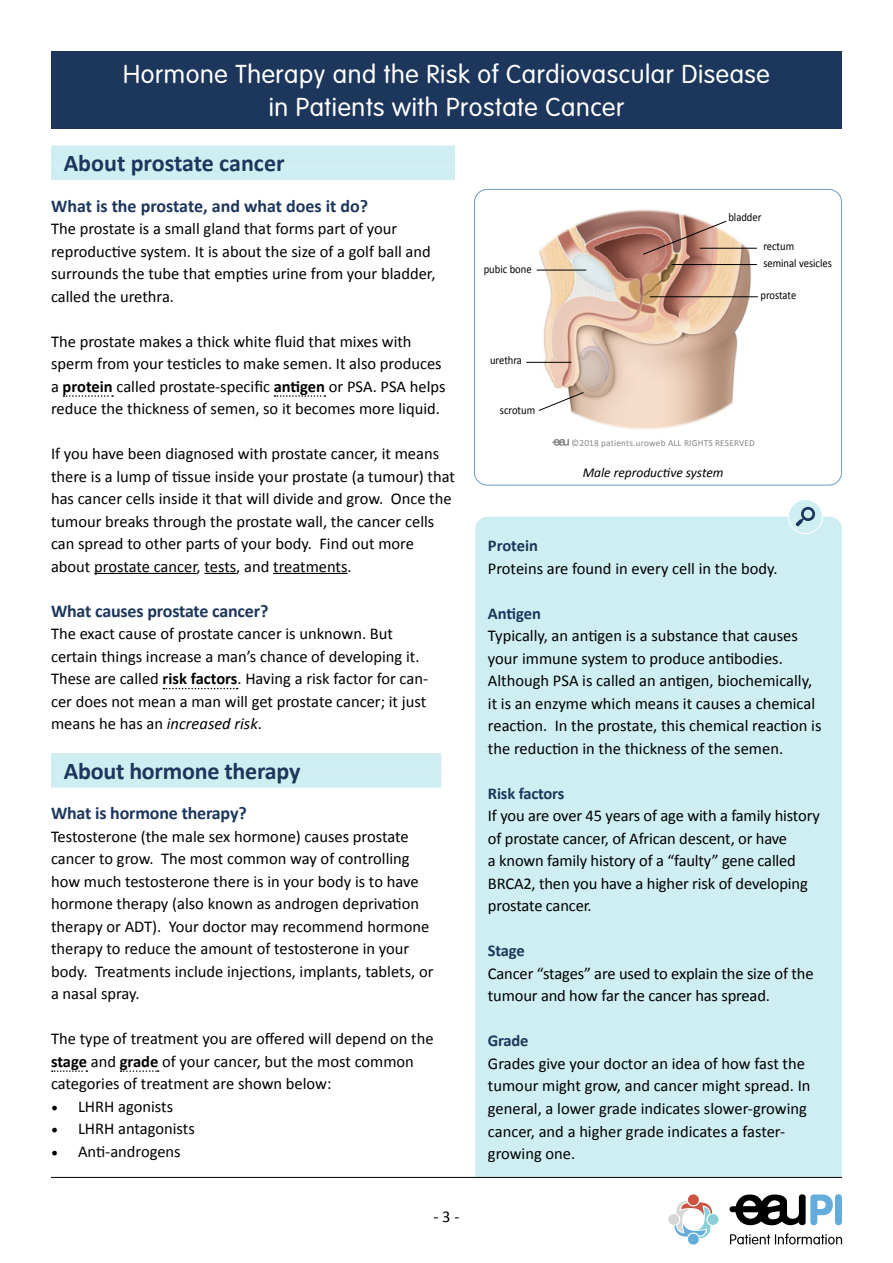
<style>
.page{position:relative;width:893px;height:1263px;background:#fff}
.page>*{position:absolute;margin:0;border:0;box-sizing:border-box;transform-origin:0 0}
.t1{font:300 25.5px/33px "VAG Rounded";letter-spacing:.025em;color:#fff;text-align:center}
.kop_met_lijn{font:700 24px "Calibri";letter-spacing:-.01em;color:#1c365c}
.t2{font:700 18px "Calibri";letter-spacing:-.01em;color:#1c365c}
.t3{font:16.5px/22.5px "Calibri";color:#000}
.t4{font:700 16.5px "Calibri";letter-spacing:-.01em;color:#1c365c}
.t5{font:italic 13.5px "Calibri";color:#000}
.t6{font:11.7px "Calibri";color:#000;scale:.9 1}
.t7{font:9.3px "Calibri";letter-spacing:.02em;color:#878787}
.s1{font-weight:700}
.s2{font-style:italic}
.s3{font-family:"Minion Pro";font-size:18px}
</style>
<div class="page">
<svg style="left:730px;top:1233px;width:112px;height:11px"></svg>
<svg style="left:729px;top:1194px;width:104px;height:32px"></svg>
<div style="left:835px;top:1194px;width:7px;height:31px;background:#63acdc;border-radius:4px"></div>
<svg style="left:668px;top:1194px;width:50px;height:50px"></svg>
<div style="left:51px;top:146px;width:404px;height:21px;background:#cfeef1"></div>
<div style="left:51px;top:167px;width:404px;height:13px;background:#cfeef1"></div>
<svg style="left:63px;top:395px;width:50px;height:2px"></svg>
<svg style="left:275px;top:395px;width:50px;height:2px"></svg>
<hr style="left:94px;top:573px;width:103px;height:1px;background:#000">
<hr style="left:204px;top:573px;width:32px;height:1px;background:#000">
<hr style="left:273px;top:573px;width:75px;height:1px;background:#000">
<svg style="left:163px;top:688px;width:75px;height:1px"></svg>
<div style="left:51px;top:753px;width:390px;height:21px;background:#cfeef1"></div>
<div style="left:51px;top:774px;width:390px;height:14px;background:#cfeef1"></div>
<svg style="left:52px;top:1070px;width:35px;height:2px"></svg>
<svg style="left:121px;top:1070px;width:38px;height:2px"></svg>
<div style="left:51px;top:51px;width:791px;height:77px;background:#1c365c"></div>
<div style="left:475px;top:516px;width:367px;height:661px;background:#cfeef1"></div>
<div style="left:788px;top:499px;width:34px;height:35px;background:#cfeef1;border-radius:50%"></div>
<div style="left:788px;top:499px;width:35px;height:35px;border:1px solid #fff;border-radius:50%"></div>
<svg style="left:796px;top:507px;width:19px;height:19px"></svg>
<div style="left:474px;top:189px;width:368px;height:296px;border:1px solid #699cc7;border-radius:13px"></div>
<hr style="left:51px;top:1177px;width:791px;height:1px;background:#000">
<img style="left:535px;top:209px;width:220px;height:221px">
<svg style="left:642px;top:220px;width:85px;height:35px;background:#b8897a"></svg>
<svg style="left:538px;top:391px;width:46px;height:21px"></svg>
<hr style="left:526px;top:362px;width:45px;height:1px;background:#000">
<hr style="left:537px;top:270px;width:49px;height:1px;background:#000">
<hr style="left:650px;top:296px;width:108px;height:1px;background:#000">
<hr style="left:700px;top:248px;width:57px;height:1px;background:#000">
<hr style="left:672px;top:264px;width:85px;height:1px;background:#000">
<svg style="left:552px;top:439px;width:17px;height:7px"></svg>
<p class="t1" style="left:123px;top:57px;width:648px">Hormone Therapy and the Risk of Cardiovascular Disease in Patients with Prostate Cancer</p>
<p class="kop_met_lijn" style="left:64px;top:148px;width:222px">About prostate cancer</p>
<p class="t2" style="left:51px;top:194px;width:319px">What is the prostate, and what does it do?</p>
<p class="t3" style="left:51px;top:216px;width:386px">The prostate is a small gland that forms part of your reproductive system. It is about the size of a golf ball and surrounds the tube that empties urine from your bladder, called the urethra.</p>
<p class="t3" style="left:51px;top:329px;width:396px">The prostate makes a thick white fluid that mixes with sperm from your testicles to make semen. It also produces a <span class="s1">protein</span> called prostate-specific <span class="s1">antigen</span> or PSA. PSA helps reduce the thickness of semen, so it becomes more liquid.</p>
<p class="t3" style="left:51px;top:441px;width:405px">If you have been diagnosed with prostate cancer, it means there is a lump of tissue inside your prostate (a tumour) that has cancer cells inside it that will divide and grow. Once the tumour breaks through the prostate wall, the cancer cells can spread to other parts of your body. Find out more about prostate cancer, tests, and treatments.</p>
<p class="t2" style="left:51px;top:599px;width:219px">What causes prostate cancer?</p>
<p class="t3" style="left:51px;top:621px;width:378px">The exact cause of prostate cancer is unknown. But certain things increase a man’s chance of developing it.<br>These are called <span class="s1">risk factors</span>. Having a risk factor for can&shy;cer does not mean a man will get prostate cancer; it just means he has an <span class="s2">increased risk</span>.</p>
<p class="kop_met_lijn" style="left:64px;top:756px;width:238px">About hormone therapy</p>
<p class="t2" style="left:51px;top:802px;width:197px">What is hormone therapy?</p>
<p class="t3" style="left:51px;top:824px;width:384px">Testosterone (the male sex hormone) causes prostate cancer to grow. The most common way of controlling how much testosterone there is in your body is to have hormone therapy (also known as androgen deprivation therapy or ADT). Your doctor may recommend hormone therapy to reduce the amount of testosterone in your body. Treatments include injections, implants, tablets, or a nasal spray.</p>
<p class="t3" style="left:51px;top:1026px;width:384px">The type of treatment you are offered will depend on the <span class="s1">stage</span> and <span class="s1">grade</span> of your cancer, but the most common categories of treatment are shown below:</p>
<p class="t3" style="left:51px;top:1094px;width:124px"><span class="s3">•</span> LHRH agonists</p>
<p class="t3" style="left:51px;top:1116px;width:145px"><span class="s3">•</span> LHRH antagonists</p>
<p class="t3" style="left:51px;top:1139px;width:131px"><span class="s3">•</span> Anti-androgens</p>
<p class="t3" style="left:433px;top:1204px;width:27px">- 3 -</p>
<p class="t6" style="left:484px;top:262px;width:55px">pubic bone</p>
<p class="t6" style="left:490px;top:353px;width:37px">urethra</p>
<p class="t6" style="left:500px;top:403px;width:41px">scrotum</p>
<p class="t6" style="left:728px;top:209px;width:38px">bladder</p>
<p class="t6" style="left:763px;top:239px;width:36px">rectum</p>
<p class="t6" style="left:763px;top:256px;width:78px">seminal vesicles</p>
<p class="t6" style="left:760px;top:288px;width:41px">prostate</p>
<p class="t7" style="left:572px;top:437px;width:185px">©2018 patients.uroweb ALL RIGHTS RESERVED</p>
<p class="t5" style="left:583px;top:464px;width:142px">Male reproductive system</p>
<p class="t4" style="left:488px;top:536px;width:52px">Protein</p>
<p class="t3" style="left:488px;top:556px;width:291px">Proteins are found in every cell in the body.</p>
<p class="t4" style="left:488px;top:603px;width:55px">Antigen</p>
<p class="t3" style="left:488px;top:624px;width:335px">Typically, an antigen is a substance that causes your immune system to produce antibodies.<br>Although PSA is called an antigen, biochemically, it is an enzyme which means it causes a chemical reaction. In the prostate, this chemical reaction is the reduction in the thickness of the semen.</p>
<p class="t4" style="left:488px;top:783px;width:78px">Risk factors</p>
<p class="t3" style="left:488px;top:804px;width:333px">If you are over 45 years of age with a family history of prostate cancer, of African descent, or have<br>a known family history of a “faulty” gene called BRCA2, then you have a higher risk of developing prostate cancer.</p>
<p class="t4" style="left:488px;top:941px;width:38px">Stage</p>
<p class="t3" style="left:488px;top:961px;width:327px">Cancer “stages” are used to explain the size of the tumour and how far the cancer has spread.</p>
<p class="t4" style="left:488px;top:1031px;width:42px">Grade</p>
<p class="t3" style="left:488px;top:1051px;width:324px">Grades give your doctor an idea of how fast the tumour might grow, and cancer might spread. In general, a lower grade indicates slower-growing cancer, and a higher grade indicates a faster&shy;growing one.</p>
</div>
